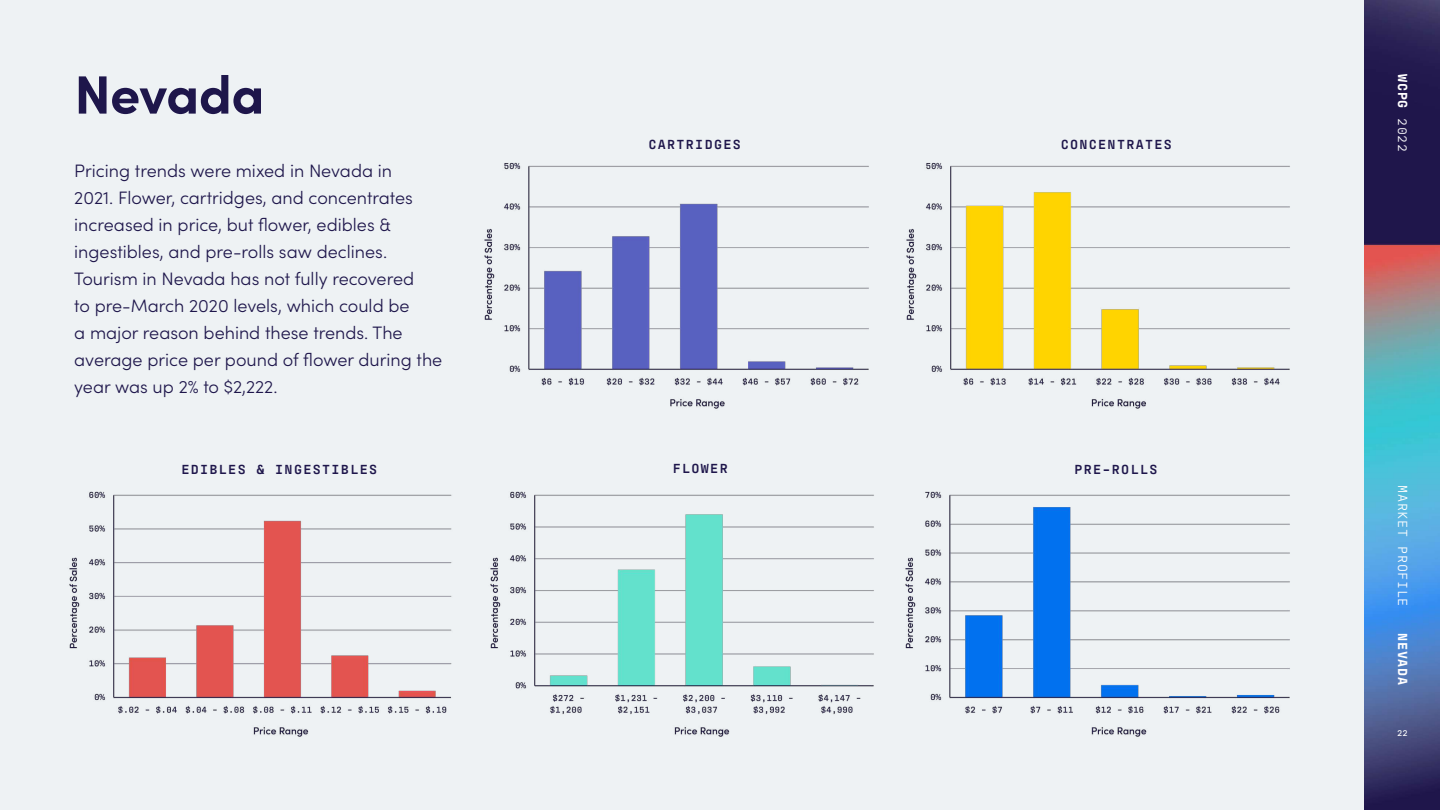
<style>
.page{position:relative;width:1440px;height:810px;background:#fff}
.page>*{position:absolute;margin:0;border:0;box-sizing:border-box;transform-origin:0 0}
.t1{font:700 54px "Sofia Pro";letter-spacing:-.02em;color:#1e164b}
.t2{font:300 18px/27px "Sofia Pro";color:#1e164b}
.t3{font:600 13.42px "Antarctican Mono";letter-spacing:.1em;color:#1e164b}
.t4{font:700 13.42px "Antarctican Mono";letter-spacing:.05em;color:#fff}
.t5{font:13.42px "Antarctican Mono";letter-spacing:.05em;color:#fff}
.t6{font:500 9px "Antarctican Mono";color:#fff}
.s1{font-weight:400}
</style>
<div class="page">
<div style="left:0;top:0;width:1365px;height:810px;background:#eef2f4"></div>
<img style="left:1365px;top:0;width:75px;height:810px">
<img style="left:480px;top:143px;width:400px;height:289px">
<img style="left:485px;top:471px;width:401px;height:290px">
<img style="left:901px;top:143px;width:401px;height:289px">
<img style="left:901px;top:471px;width:400px;height:290px">
<img style="left:64px;top:471px;width:401px;height:290px">
<h1 class="t1" style="left:74px;top:53px;width:192px">Nevada</h1>
<p class="t2" style="left:74px;top:156px;width:370px">Pricing trends were mixed in Nevada in<br>2021. Flower, cartridges, and concentrates increased in price, but flower, edibles &amp; ingestibles, and pre-rolls saw declines.<br>Tourism in Nevada has not fully recovered<br>to pre-March 2020 levels, which could be<br>a major reason behind these trends. The average price per pound of flower during the year was up 2% to $2,222.</p>
<p class="t3" style="left:648px;top:134px;width:94px">CARTRIDGES</p>
<p class="t3" style="left:1061px;top:134px;width:113px">CONCENTRATES</p>
<p class="t3" style="left:181px;top:459px;width:197px">EDIBLES &amp; INGESTIBLES</p>
<p class="t3" style="left:673px;top:458px;width:56px">FLOWER</p>
<p class="t3" style="left:1074px;top:459px;width:85px">PRE-ROLLS</p>
<p class="t4" style="left:1413px;top:74px;width:79px;rotate:90deg">WCPG <span class="s1">2022</span></p>
<p class="t5" style="left:1413px;top:485px;width:123px;rotate:90deg">MARKET PROFILE</p>
<p class="t4" style="left:1413px;top:633px;width:53px;rotate:90deg">NEVADA</p>
<p class="t6" style="left:1397px;top:726px;width:12px">22</p>
</div>
